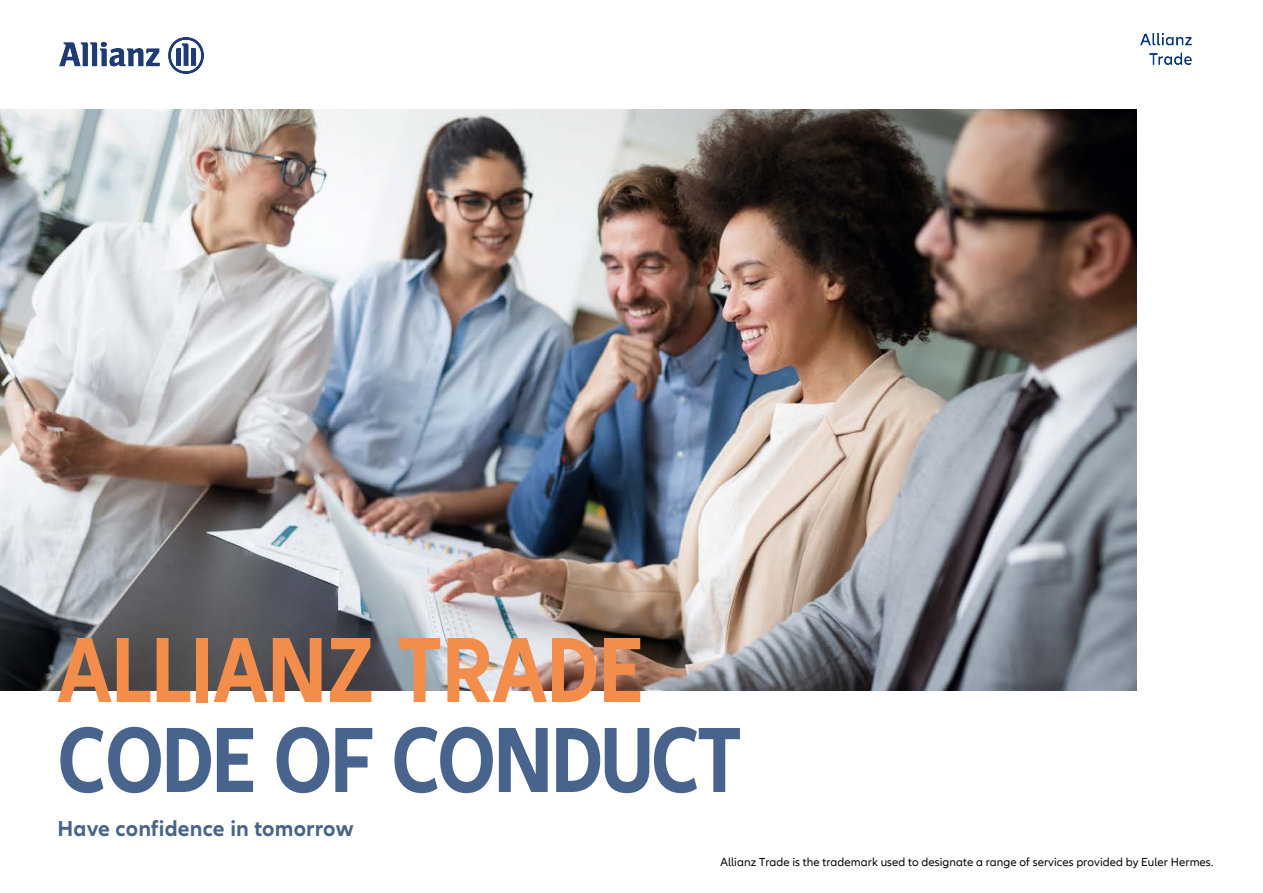
<style>
.page{position:relative;width:1263px;height:893px;background:#fff}
.page>*{position:absolute;margin:0;border:0;box-sizing:border-box;transform-origin:0 0}
.t1{font:700 condensed 96px "Allianz Neo";letter-spacing:-.025em;color:#48648c}
.t2{font:700 condensed 96px "Allianz Neo";color:#f28d4c}
.t3{font:700 22.5px "Allianz Neo";letter-spacing:.005em;color:#48648c}
.t4{font:12px "Allianz Neo";letter-spacing:.005em;color:#0a0205}
</style>
<div class="page">
<img style="left:0;top:110px;width:1137px;height:580px">
<img style="left:59px;top:38px;width:145px;height:36px">
<img style="left:1140px;top:34px;width:51px;height:30px">
<h1 class="t2" style="left:58px;top:615px;width:588px">ALLIANZ TRADE</h1>
<h1 class="t1" style="left:58px;top:704px;width:686px">CODE OF CONDUCT</h1>
<h2 class="t3" style="left:57px;top:816px;width:298px">Have confidence in tomorrow</h2>
<p class="t4" style="left:720px;top:855px;width:494px">Allianz Trade is the trademark used to designate a range of services provided by Euler Hermes.</p>
</div>
